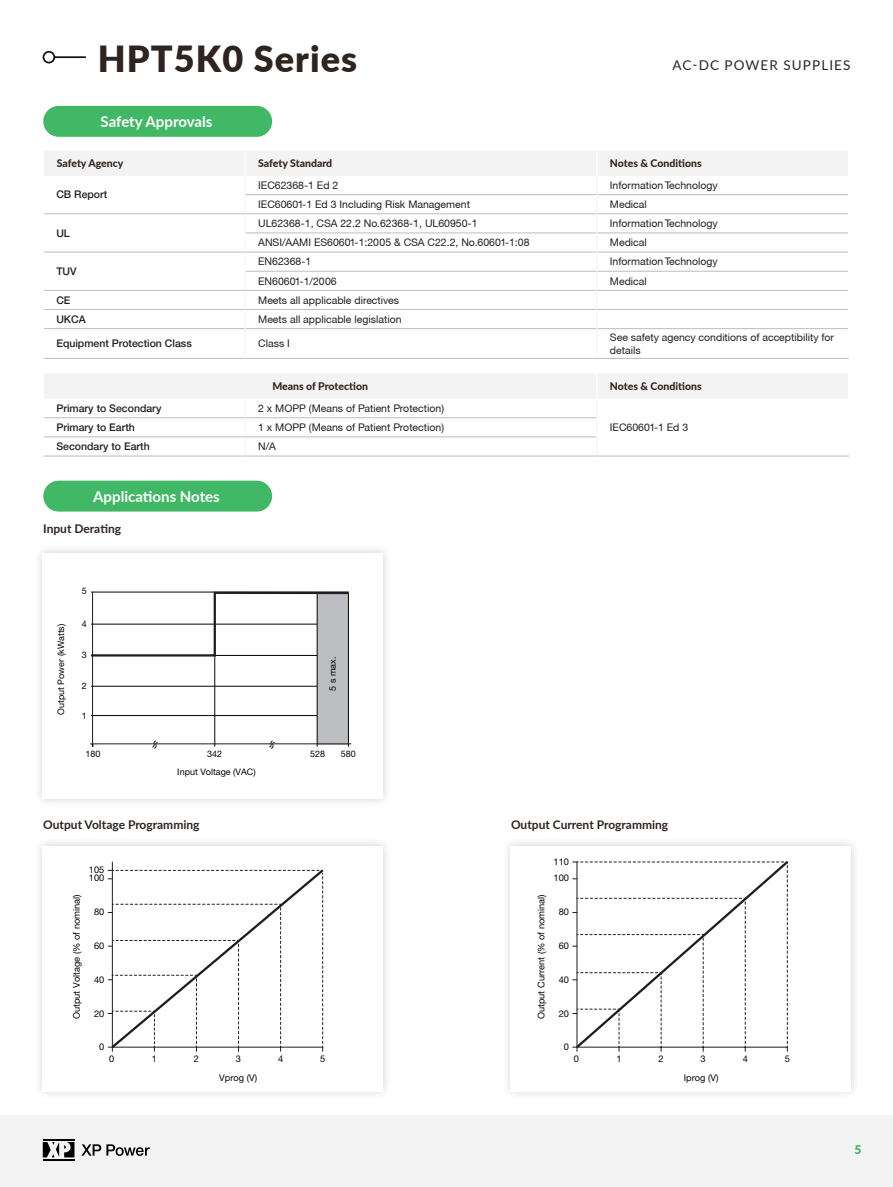
<style>
.page{position:relative;width:893px;height:1187px;background:#fff}
.page>*{position:absolute;margin:0;border:0;box-sizing:border-box;transform-origin:0 0}
.t1{font:900 36px "Lato";letter-spacing:.03em;color:#2f241f}
.t2{font:700 15px "Lato";color:#fff}
.t3{font:13.5px "Lato";letter-spacing:.08em;color:#2f241f}
.t4{font:700 12px "Lato";color:#2f241f}
.t5{font:900 12px "Lato";color:#40b865}
.t6{font:10.5px/12.6px "Helvetica Neue CE";color:#231f20}
.t7{font:500 10.5px "Helvetica Neue LT";color:#231f20}
.t8{font:800 10.5px "Lato";color:#2f241f}
.t9{font:9.3px "Helvetica Neue CE";color:#040503}
.t10{font:9px "Helvetica Neue CE";color:#040503}
</style>
<div class="page">
<div style="left:0;top:1114px;width:893px;height:72px;background:#f3f3f3"></div>
<svg style="left:43px;top:50px;width:43px;height:14px"></svg>
<svg style="left:81px;top:1144px;width:69px;height:11px"></svg>
<hr style="left:43px;top:1138px;width:31px;height:2px;background:#000001">
<svg style="left:43px;top:1142px;width:31px;height:15px"></svg>
<hr style="left:43px;top:1158px;width:31px;height:2px;background:#000001">
<div style="left:43px;top:106px;width:229px;height:31px;background:#40b865;border-radius:15px"></div>
<div style="left:43px;top:480px;width:229px;height:31px;background:#40b865;border-radius:15px"></div>
<hr style="left:44px;top:328px;width:201px;height:1px;background:#bebcbc">
<hr style="left:245px;top:328px;width:351px;height:1px;background:#bebcbc">
<hr style="left:597px;top:328px;width:251px;height:1px;background:#bebcbc">
<hr style="left:43px;top:358px;width:202px;height:1px;background:#bebcbc">
<hr style="left:245px;top:358px;width:352px;height:1px;background:#bebcbc">
<hr style="left:245px;top:328px;width:1px;height:30px;background:#f3f3f3">
<hr style="left:596px;top:328px;width:1px;height:30px;background:#f3f3f3">
<svg style="left:44px;top:151px;width:804px;height:159px"></svg>
<hr style="left:597px;top:358px;width:252px;height:1px;background:#bebcbc">
<hr style="left:43px;top:455px;width:202px;height:1px;background:#bebcbc">
<hr style="left:245px;top:455px;width:352px;height:1px;background:#bebcbc">
<svg style="left:44px;top:374px;width:804px;height:64px"></svg>
<hr style="left:597px;top:455px;width:252px;height:1px;background:#bebcbc">
<div style="left:34px;top:544px;width:358px;height:263px;background:#231f20;opacity:.2"></div>
<div style="left:43px;top:553px;width:340px;height:245px;background:#fff"></div>
<svg style="left:90px;top:591px;width:261px;height:158px"></svg>
<div style="left:34px;top:837px;width:358px;height:263px;background:#231f20;opacity:.2"></div>
<div style="left:43px;top:846px;width:340px;height:245px;background:#fff"></div>
<hr style="left:112px;top:861px;width:1px;height:190px;background:#201d1e">
<svg style="left:108px;top:867px;width:216px;height:184px"></svg>
<div style="left:501px;top:837px;width:359px;height:263px;background:#f8f7f8"></div>
<div style="left:510px;top:846px;width:340px;height:245px;background:#fff"></div>
<svg style="left:573px;top:861px;width:215px;height:190px"></svg>
<p class="t1" style="left:98px;top:31px;width:261px">HPT5K0 Series</p>
<p class="t2" style="left:101px;top:111px;width:113px">Safety Approvals</p>
<p class="t3" style="left:672px;top:55px;width:179px">AC-DC POWER SUPPLIES</p>
<p class="t8" style="left:57px;top:156px;width:68px">Safety Agency</p>
<p class="t8" style="left:258px;top:156px;width:76px">Safety Standard</p>
<p class="t8" style="left:610px;top:156px;width:93px">Notes &amp; Conditions</p>
<p class="t7" style="left:56px;top:188px;width:52px">CB Report</p>
<p class="t6" style="left:258px;top:179px;width:82px">IEC62368-1 Ed 2</p>
<p class="t6" style="left:610px;top:179px;width:109px">Information Technology</p>
<p class="t6" style="left:258px;top:198px;width:213px">IEC60601-1 Ed 3 Including Risk Management</p>
<p class="t6" style="left:610px;top:198px;width:38px">Medical</p>
<p class="t7" style="left:56px;top:227px;width:15px">UL</p>
<p class="t7" style="left:56px;top:265px;width:22px">TUV</p>
<p class="t6" style="left:258px;top:217px;width:221px">UL62368-1, CSA 22.2 No.62368-1, UL60950-1</p>
<p class="t6" style="left:610px;top:217px;width:109px">Information Technology</p>
<p class="t6" style="left:258px;top:236px;width:273px">ANSI/AAMI ES60601-1:2005 &amp; CSA C22.2, No.60601-1:08</p>
<p class="t6" style="left:610px;top:236px;width:38px">Medical</p>
<p class="t6" style="left:258px;top:255px;width:55px">EN62368-1</p>
<p class="t6" style="left:610px;top:255px;width:109px">Information Technology</p>
<p class="t6" style="left:258px;top:274px;width:80px">EN60601-1/2006</p>
<p class="t6" style="left:610px;top:274px;width:38px">Medical</p>
<p class="t7" style="left:56px;top:294px;width:16px">CE</p>
<p class="t6" style="left:258px;top:294px;width:142px">Meets all applicable directives</p>
<p class="t7" style="left:56px;top:313px;width:31px">UKCA</p>
<p class="t6" style="left:258px;top:313px;width:145px">Meets all applicable legislation</p>
<p class="t7" style="left:56px;top:337px;width:137px">Equipment Protection Class</p>
<p class="t6" style="left:258px;top:337px;width:33px">Class I</p>
<p class="t6" style="left:610px;top:331px;width:225px">See safety agency conditions of acceptibility for details</p>
<p class="t8" style="left:272px;top:378px;width:97px">Means of Protection</p>
<p class="t8" style="left:610px;top:378px;width:93px">Notes &amp; Conditions</p>
<p class="t7" style="left:56px;top:402px;width:107px">Primary to Secondary</p>
<p class="t6" style="left:258px;top:402px;width:187px">2 x MOPP (Means of Patient Protection)</p>
<p class="t7" style="left:56px;top:421px;width:80px">Primary to Earth</p>
<p class="t6" style="left:258px;top:421px;width:187px">1 x MOPP (Means of Patient Protection)</p>
<p class="t6" style="left:610px;top:421px;width:80px">IEC60601-1 Ed 3</p>
<p class="t7" style="left:56px;top:440px;width:95px">Secondary to Earth</p>
<p class="t6" style="left:258px;top:440px;width:19px">N/A</p>
<p class="t2" style="left:93px;top:485px;width:128px">Applications Notes</p>
<p class="t4" style="left:43px;top:519px;width:79px">Input Derating</p>
<p class="t10" style="left:55px;top:715px;width:93px;rotate:-90deg">Output Power (kWatts)</p>
<p class="t10" style="left:82px;top:586px;width:6px">5</p>
<p class="t10" style="left:82px;top:618px;width:6px">4</p>
<p class="t10" style="left:82px;top:649px;width:6px">3</p>
<p class="t10" style="left:82px;top:679px;width:6px">2</p>
<p class="t10" style="left:82px;top:710px;width:6px">1</p>
<p class="t10" style="left:327px;top:691px;width:36px;rotate:-90deg">5 s max.</p>
<p class="t10" style="left:86px;top:748px;width:16px">180</p>
<p class="t10" style="left:207px;top:748px;width:16px">342</p>
<p class="t10" style="left:310px;top:748px;width:16px">528</p>
<p class="t10" style="left:341px;top:748px;width:16px">580</p>
<p class="t10" style="left:177px;top:766px;width:80px">Input Voltage (VAC)</p>
<p class="t4" style="left:43px;top:815px;width:158px">Output Voltage Programming</p>
<p class="t4" style="left:511px;top:815px;width:159px">Output Current Programming</p>
<p class="t9" style="left:89px;top:864px;width:17px">105</p>
<p class="t9" style="left:89px;top:872px;width:17px">100</p>
<p class="t9" style="left:554px;top:855px;width:17px">110</p>
<p class="t9" style="left:554px;top:872px;width:17px">100</p>
<p class="t9" style="left:71px;top:1019px;width:127px;rotate:-90deg">Output Voltage (% of nominal)</p>
<p class="t9" style="left:94px;top:906px;width:12px">80</p>
<p class="t9" style="left:94px;top:940px;width:12px">60</p>
<p class="t9" style="left:94px;top:973px;width:12px">40</p>
<p class="t9" style="left:94px;top:1007px;width:12px">20</p>
<p class="t9" style="left:536px;top:1019px;width:127px;rotate:-90deg">Output Current (% of nominal)</p>
<p class="t9" style="left:559px;top:906px;width:12px">80</p>
<p class="t9" style="left:559px;top:940px;width:12px">60</p>
<p class="t9" style="left:559px;top:973px;width:12px">40</p>
<p class="t9" style="left:559px;top:1007px;width:12px">20</p>
<p class="t9" style="left:99px;top:1041px;width:7px">0</p>
<p class="t9" style="left:564px;top:1041px;width:7px">0</p>
<p class="t9" style="left:109px;top:1053px;width:7px">0</p>
<p class="t9" style="left:152px;top:1053px;width:7px">1</p>
<p class="t9" style="left:194px;top:1053px;width:7px">2</p>
<p class="t9" style="left:236px;top:1053px;width:7px">3</p>
<p class="t9" style="left:278px;top:1053px;width:7px">4</p>
<p class="t9" style="left:320px;top:1053px;width:7px">5</p>
<p class="t9" style="left:574px;top:1053px;width:7px">0</p>
<p class="t9" style="left:616px;top:1053px;width:7px">1</p>
<p class="t9" style="left:658px;top:1053px;width:7px">2</p>
<p class="t9" style="left:701px;top:1053px;width:7px">3</p>
<p class="t9" style="left:743px;top:1053px;width:7px">4</p>
<p class="t9" style="left:785px;top:1053px;width:7px">5</p>
<p class="t9" style="left:219px;top:1072px;width:39px">Vprog (V)</p>
<p class="t9" style="left:684px;top:1072px;width:36px">Iprog (V)</p>
<p class="t5" style="left:854px;top:1140px;width:8px">5</p>
</div>
